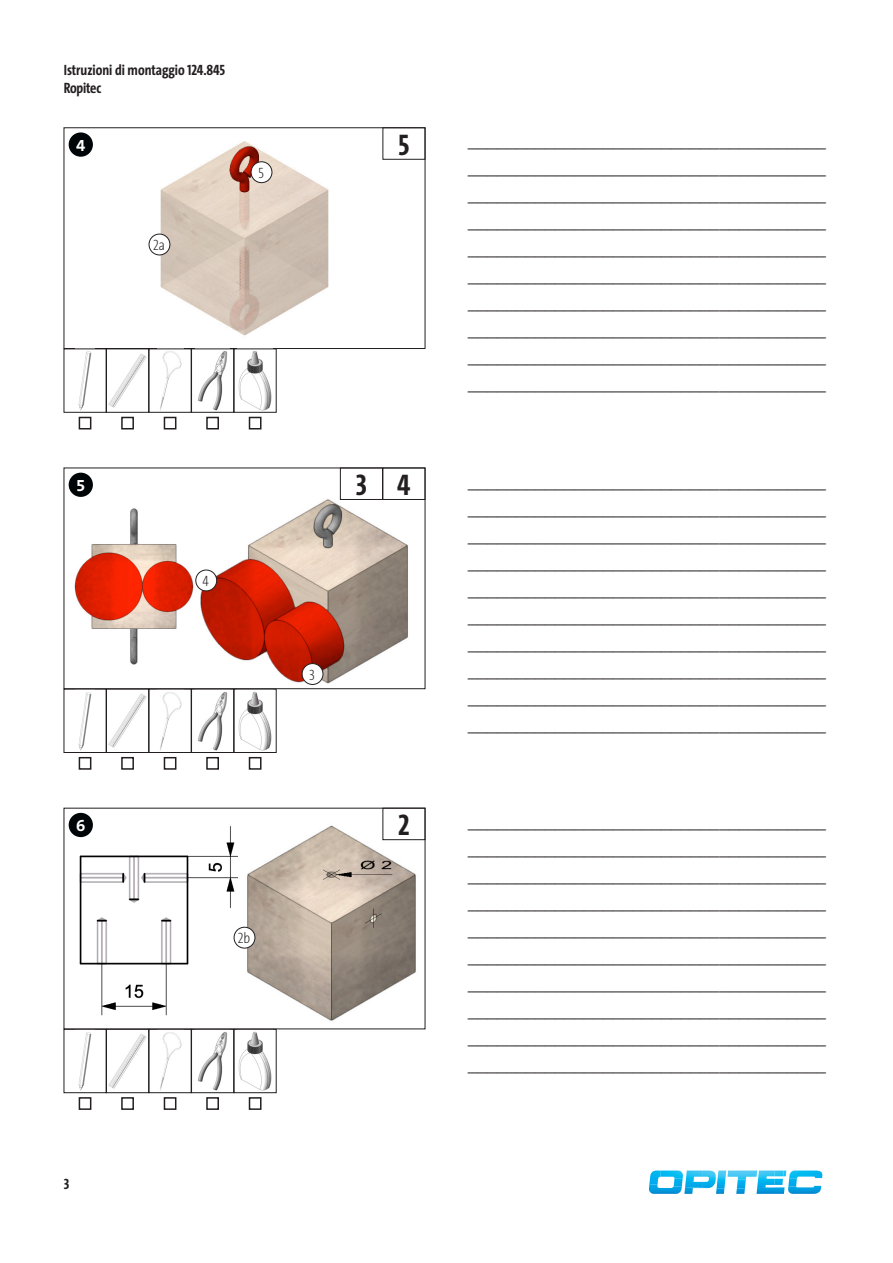
<style>
.page{position:relative;width:893px;height:1263px;background:#fff}
.page>*{position:absolute;margin:0;border:0;box-sizing:border-box;transform-origin:0 0}
.Anleitungstext-Inhal{font:700 30px "The Sans Cd LF7";color:#231f20}
.Anleitungstext-Inhal-2{font:200 22.5px/27px "The Sans Cd LF2";color:#231f20;text-align:justify}
.t1{font:700 16.8px "The Sans B W7";color:#fff}
.Anleitungstext-Inhal-3{font:700 15px "The Sans Cd LF7";color:#231f20}
.t2{font:200 15px "The Sans Cd LF2";color:#231f20}
</style>
<div class="page">
<svg style="left:648px;top:1170px;width:175px;height:24px"></svg>
<img style="left:79px;top:826px;width:159px;height:190px">
<img style="left:151px;top:141px;width:178px;height:195px">
<img style="left:200px;top:489px;width:208px;height:196px">
<div style="left:64px;top:468px;width:361px;height:221px;border:1px solid #231f20"></div>
<img style="left:238px;top:816px;width:185px;height:205px">
<div style="left:68px;top:132px;width:26px;height:26px;background:#000507;border-radius:50%"></div>
<div style="left:67px;top:131px;width:28px;height:27px;border:2px solid #fff;border-radius:50%"></div>
<div style="left:68px;top:472px;width:26px;height:26px;background:#000507;border-radius:50%"></div>
<div style="left:67px;top:471px;width:28px;height:28px;border:2px solid #fff;border-radius:50%"></div>
<div style="left:68px;top:812px;width:26px;height:26px;background:#000507;border-radius:50%"></div>
<div style="left:67px;top:811px;width:28px;height:28px;border:2px solid #fff;border-radius:50%"></div>
<div style="left:149px;top:234px;width:21px;height:21px;background:#fff;border-radius:50%"></div>
<div style="left:149px;top:234px;width:21px;height:21px;border:1px solid #231f20;border-radius:50%"></div>
<div style="left:251px;top:162px;width:21px;height:21px;background:#fff;border-radius:50%"></div>
<div style="left:251px;top:162px;width:21px;height:21px;border:1px solid #231f20;border-radius:50%"></div>
<img style="left:74px;top:508px;width:126px;height:157px">
<div style="left:302px;top:663px;width:21px;height:21px;background:#fff;border-radius:50%"></div>
<div style="left:302px;top:663px;width:21px;height:22px;border:1px solid #231f20;border-radius:50%"></div>
<div style="left:196px;top:570px;width:21px;height:21px;background:#fff;border-radius:50%"></div>
<div style="left:196px;top:570px;width:21px;height:21px;border:1px solid #231f20;border-radius:50%"></div>
<div style="left:234px;top:927px;width:21px;height:21px;background:#fff;border-radius:50%"></div>
<div style="left:234px;top:927px;width:21px;height:21px;border:1px solid #231f20;border-radius:50%"></div>
<img style="left:78px;top:351px;width:14px;height:59px">
<img style="left:108px;top:353px;width:39px;height:55px">
<div style="left:106px;top:349px;width:43px;height:63px;border:1px solid #231f20"></div>
<img style="left:238px;top:351px;width:34px;height:59px">
<img style="left:160px;top:351px;width:22px;height:59px">
<img style="left:198px;top:351px;width:30px;height:59px">
<div style="left:191px;top:349px;width:43px;height:63px;border:1px solid #231f20"></div>
<div style="left:121px;top:417px;width:13px;height:12px;border:2px solid #231f20"></div>
<div style="left:164px;top:417px;width:12px;height:12px;border:2px solid #231f20"></div>
<div style="left:206px;top:417px;width:13px;height:12px;border:2px solid #231f20"></div>
<div style="left:249px;top:417px;width:12px;height:12px;border:2px solid #231f20"></div>
<div style="left:79px;top:417px;width:12px;height:12px;border:2px solid #231f20"></div>
<img style="left:78px;top:692px;width:14px;height:59px">
<img style="left:108px;top:693px;width:39px;height:55px">
<div style="left:106px;top:689px;width:43px;height:64px;border:1px solid #231f20"></div>
<img style="left:238px;top:691px;width:34px;height:60px">
<img style="left:160px;top:692px;width:22px;height:59px">
<img style="left:198px;top:692px;width:30px;height:59px">
<div style="left:191px;top:689px;width:43px;height:64px;border:1px solid #231f20"></div>
<div style="left:121px;top:757px;width:13px;height:13px;border:2px solid #231f20"></div>
<div style="left:164px;top:757px;width:12px;height:13px;border:2px solid #231f20"></div>
<div style="left:206px;top:757px;width:13px;height:13px;border:2px solid #231f20"></div>
<div style="left:249px;top:757px;width:12px;height:13px;border:2px solid #231f20"></div>
<div style="left:79px;top:757px;width:12px;height:13px;border:2px solid #231f20"></div>
<img style="left:78px;top:1032px;width:14px;height:59px">
<div style="left:64px;top:1029px;width:42px;height:64px;border:1px solid #231f20"></div>
<img style="left:108px;top:1033px;width:39px;height:56px">
<div style="left:106px;top:1029px;width:43px;height:64px;border:1px solid #231f20"></div>
<img style="left:238px;top:1031px;width:34px;height:60px">
<div style="left:234px;top:1029px;width:42px;height:64px;border:1px solid #231f20"></div>
<img style="left:160px;top:1032px;width:22px;height:59px">
<div style="left:149px;top:1029px;width:42px;height:64px;border:1px solid #231f20"></div>
<img style="left:198px;top:1032px;width:30px;height:59px">
<div style="left:191px;top:1029px;width:43px;height:64px;border:1px solid #231f20"></div>
<div style="left:121px;top:1097px;width:13px;height:13px;border:2px solid #231f20"></div>
<div style="left:164px;top:1097px;width:12px;height:13px;border:2px solid #231f20"></div>
<div style="left:206px;top:1097px;width:13px;height:13px;border:2px solid #231f20"></div>
<div style="left:249px;top:1097px;width:12px;height:13px;border:2px solid #231f20"></div>
<div style="left:79px;top:1097px;width:12px;height:13px;border:2px solid #231f20"></div>
<div style="left:383px;top:468px;width:42px;height:32px;border:1px solid #231f20"></div>
<div style="left:340px;top:468px;width:43px;height:32px;border:1px solid #231f20"></div>
<div style="left:383px;top:808px;width:42px;height:32px;border:1px solid #231f20"></div>
<p class="Anleitungstext-Inhal-3" style="left:64px;top:60px;width:163px">Istruzioni di montaggio 124.845</p>
<p class="Anleitungstext-Inhal-3" style="left:64px;top:78px;width:39px">Ropitec</p>
<p class="t1" style="left:76px;top:134px;width:11px">4</p>
<p class="t2" style="left:153px;top:235px;width:13px">2a</p>
<p class="t2" style="left:258px;top:163px;width:7px">5</p>
<p class="Anleitungstext-Inhal" style="left:398px;top:125px;width:13px">5</p>
<p class="t1" style="left:76px;top:475px;width:11px">5</p>
<p class="t1" style="left:76px;top:815px;width:11px">6</p>
<p class="t2" style="left:202px;top:571px;width:8px">4</p>
<p class="t2" style="left:238px;top:929px;width:14px">2b</p>
<p class="Anleitungstext-Inhal" style="left:356px;top:466px;width:13px">3</p>
<p class="Anleitungstext-Inhal" style="left:397px;top:466px;width:15px">4</p>
<p class="t2" style="left:309px;top:665px;width:7px">3</p>
<p class="Anleitungstext-Inhal" style="left:398px;top:806px;width:13px">2</p>
<p class="Anleitungstext-Inhal-3" style="left:64px;top:1174px;width:7px">3</p>
<p class="Anleitungstext-Inhal-2" style="left:468px;top:123px;width:360px">_____________________________________ _____________________________________ _____________________________________ _____________________________________ _____________________________________ _____________________________________ _____________________________________ _____________________________________ _____________________________________ _____________________________________</p>
<p class="Anleitungstext-Inhal-2" style="left:468px;top:463px;width:360px">_____________________________________ _____________________________________ _____________________________________ _____________________________________ _____________________________________ _____________________________________ _____________________________________ _____________________________________ _____________________________________ _____________________________________</p>
<p class="Anleitungstext-Inhal-2" style="left:468px;top:803px;width:360px">_____________________________________ _____________________________________ _____________________________________ _____________________________________ _____________________________________ _____________________________________ _____________________________________ _____________________________________ _____________________________________ _____________________________________</p>
</div>
